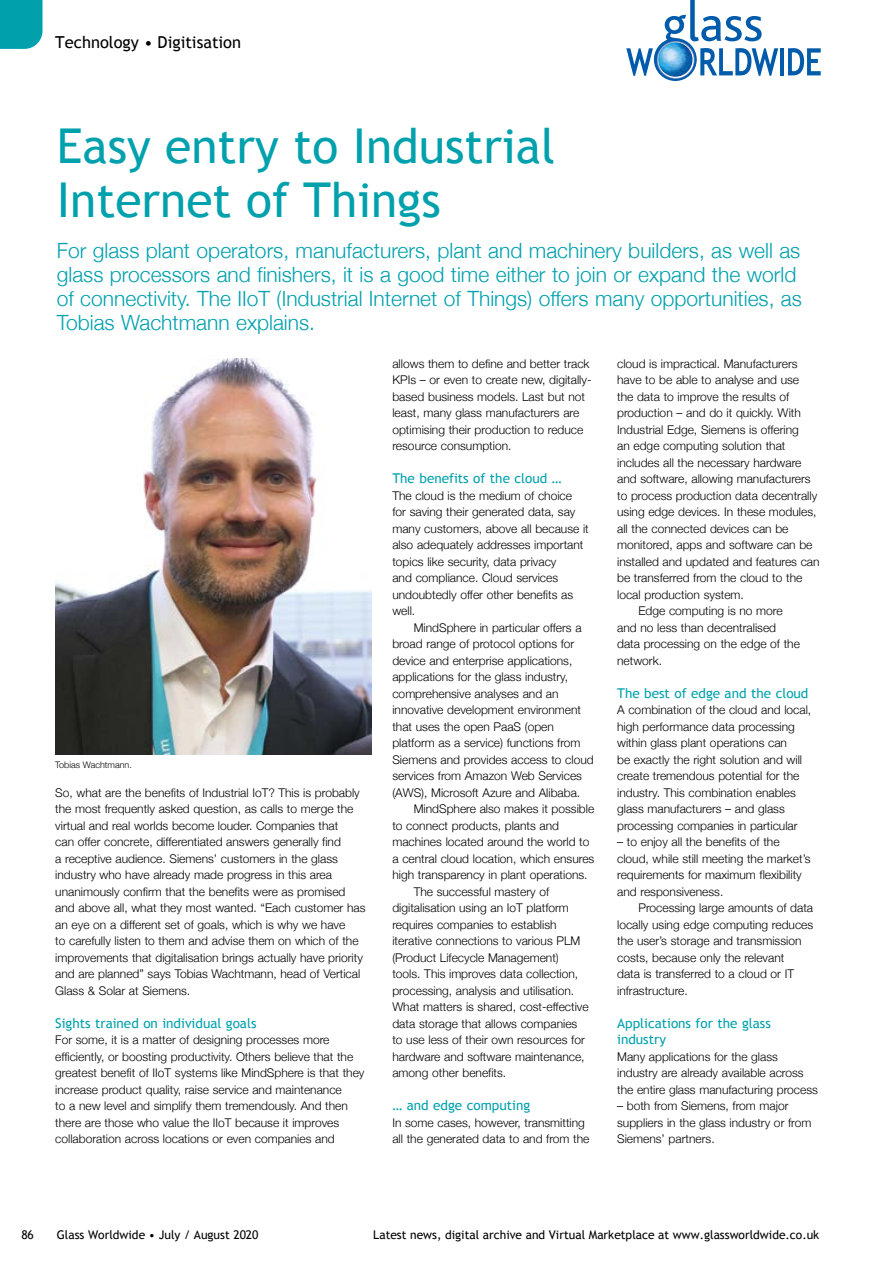
<style>
.page{position:relative;width:893px;height:1263px;background:#fff}
.page>*{position:absolute;margin:0;border:0;box-sizing:border-box;transform-origin:0 0}
.t1{font:48px/54px "Trebuchet MS";color:#00a1ad}
.t2{font:300 21px/24px "Helvetica Neue";color:#00a1ad}
.t3{font:16.5px "Trebuchet MS";color:#000}
.t4{font:13.5px/16.5px "Trebuchet MS";color:#00a1ad}
.t5{font:300 12px/16.5px "Helvetica Neue";color:#000}
.t6{font:12px "Trebuchet MS";color:#000}
.t7{font:300 9px "Helvetica Neue";color:#000}
</style>
<div class="page">
<svg style="left:0;top:0;width:43px;height:49px;background:#0ba5b0"></svg>
<img style="left:55px;top:359px;width:316px;height:396px">
<hr style="left:780px;top:48px;width:4px;height:27px;background:#005baa">
<svg style="left:788px;top:48px;width:33px;height:27px"></svg>
<svg style="left:626px;top:0;width:152px;height:81px"></svg>
<svg style="left:656px;top:40px;width:39px;height:39px"></svg>
<img style="left:658px;top:42px;width:34px;height:35px;border-radius:17px">
<h3 class="t3" style="left:55px;top:32px;width:187px">Technology • Digitisation</h3>
<h1 class="t1" style="left:57px;top:120px;width:500px">Easy entry to Industrial<br>Internet of Things</h1>
<p class="t2" style="left:57px;top:237px;width:747px">For glass plant operators, manufacturers, plant and machinery builders, as well as glass processors and finishers, it is a good time either to join or expand the world of connectivity. The IIoT (Industrial Internet of Things) offers many opportunities, as Tobias Wachtmann explains.</p>
<p class="t5" style="left:392px;top:354px;width:201px">allows them to define and better track KPIs – or even to create new, digitally&shy;based business models. Last but not least, many glass manufacturers are optimising their production to reduce resource consumption.</p>
<p class="t4" style="left:392px;top:470px;width:171px">The benefits of the cloud …</p>
<p class="t5" style="left:392px;top:486px;width:198px">The cloud is the medium of choice<br>for saving their generated data, say many customers, above all because it also adequately addresses important topics like security, data privacy<br>and compliance. Cloud services undoubtedly offer other benefits as well.</p>
<p class="t5" style="left:392px;top:618px;width:203px;text-indent:21px">MindSphere in particular offers a broad range of protocol options for device and enterprise applications, applications for the glass industry, comprehensive analyses and an innovative development environment that uses the open PaaS (open platform as a service) functions from Siemens and provides access to cloud services from Amazon Web Services (AWS), Microsoft Azure and Alibaba.</p>
<p class="t5" style="left:414px;top:800px;width:182px">MindSphere also makes it possible</p>
<p class="t5" style="left:392px;top:816px;width:168px">to connect products, plants and</p>
<p class="t5" style="left:392px;top:833px;width:199px">machines located around the world to</p>
<p class="t5" style="left:392px;top:849px;width:203px">a central cloud location, which ensures</p>
<p class="t5" style="left:392px;top:866px;width:197px">high transparency in plant operations.</p>
<p class="t5" style="left:414px;top:882px;width:137px">The successful mastery of</p>
<p class="t5" style="left:392px;top:899px;width:178px">digitalisation using an IoT platform</p>
<p class="t5" style="left:392px;top:915px;width:166px">requires companies to establish</p>
<p class="t5" style="left:392px;top:932px;width:189px">iterative connections to various PLM</p>
<p class="t5" style="left:392px;top:948px;width:168px">(Product Lifecycle Management)</p>
<p class="t5" style="left:392px;top:965px;width:187px">tools. This improves data collection,</p>
<p class="t5" style="left:392px;top:981px;width:183px">processing, analysis and utilisation.</p>
<p class="t5" style="left:392px;top:998px;width:198px">What matters is shared, cost-effective</p>
<p class="t5" style="left:392px;top:1014px;width:186px">data storage that allows companies</p>
<p class="t5" style="left:392px;top:1031px;width:194px">to use less of their own resources for</p>
<p class="t5" style="left:392px;top:1047px;width:194px">hardware and software maintenance,</p>
<p class="t5" style="left:392px;top:1064px;width:115px">among other benefits.</p>
<p class="t4" style="left:392px;top:1097px;width:139px">… and edge computing</p>
<p class="t5" style="left:392px;top:1113px;width:199px">In some cases, however, transmitting all the generated data to and from the</p>
<p class="t5" style="left:617px;top:354px;width:182px">cloud is impractical. Manufacturers</p>
<p class="t5" style="left:617px;top:371px;width:183px">have to be able to analyse and use</p>
<p class="t5" style="left:617px;top:387px;width:174px">the data to improve the results of</p>
<p class="t5" style="left:617px;top:404px;width:185px">production – and do it quickly. With</p>
<p class="t5" style="left:617px;top:420px;width:183px">Industrial Edge, Siemens is offering</p>
<p class="t5" style="left:617px;top:437px;width:170px">an edge computing solution that</p>
<p class="t5" style="left:617px;top:453px;width:186px">includes all the necessary hardware</p>
<p class="t5" style="left:617px;top:470px;width:195px">and software, allowing manufacturers</p>
<p class="t5" style="left:617px;top:486px;width:202px">to process production data decentrally</p>
<p class="t5" style="left:617px;top:503px;width:201px">using edge devices. In these modules,</p>
<p class="t5" style="left:617px;top:519px;width:173px">all the connected devices can be</p>
<p class="t5" style="left:617px;top:536px;width:197px">monitored, apps and software can be</p>
<p class="t5" style="left:617px;top:552px;width:204px">installed and updated and features can</p>
<p class="t5" style="left:617px;top:569px;width:187px">be transferred from the cloud to the</p>
<p class="t5" style="left:617px;top:585px;width:128px">local production system.</p>
<p class="t5" style="left:638px;top:602px;width:146px">Edge computing is no more</p>
<p class="t5" style="left:617px;top:618px;width:160px">and no less than decentralised</p>
<p class="t5" style="left:617px;top:635px;width:184px">data processing on the edge of the</p>
<p class="t5" style="left:617px;top:651px;width:46px">network.</p>
<p class="t4" style="left:617px;top:685px;width:193px">The best of edge and the cloud</p>
<p class="t5" style="left:617px;top:701px;width:196px">A combination of the cloud and local, high performance data processing within glass plant operations can<br>be exactly the right solution and will create tremendous potential for the industry. This combination enables glass manufacturers – and glass processing companies in particular</p>
<p class="t5" style="left:617px;top:833px;width:195px">– to enjoy all the benefits of the cloud, while still meeting the market’s requirements for maximum flexibility and responsiveness.</p>
<p class="t5" style="left:617px;top:899px;width:198px;text-indent:21px">Processing large amounts of data locally using edge computing reduces the user’s storage and transmission costs, because only the relevant<br>data is transferred to a cloud or IT infrastructure.</p>
<p class="t4" style="left:617px;top:1015px;width:155px">Applications for the glass industry</p>
<p class="t5" style="left:617px;top:1047px;width:202px">Many applications for the glass industry are already available across the entire glass manufacturing process</p>
<p class="t5" style="left:617px;top:1097px;width:196px">– both from Siemens, from major suppliers in the glass industry or from<br>Siemens’ partners.</p>
<p class="t7" style="left:55px;top:757px;width:78px">Tobias Wachtmann.</p>
<p class="t5" style="left:55px;top:783px;width:312px">So, what are the benefits of Industrial IoT? This is probably the most frequently asked question, as calls to merge the virtual and real worlds become louder. Companies that<br>can offer concrete, differentiated answers generally find<br>a receptive audience. Siemens’ customers in the glass industry who have already made progress in this area unanimously confirm that the benefits were as promised and above all, what they most wanted. “Each customer has an eye on a different set of goals, which is why we have<br>to carefully listen to them and advise them on which of the improvements that digitalisation brings actually have priority and are planned” says Tobias Wachtmann, head of Vertical Glass &amp; Solar at Siemens.</p>
<p class="t4" style="left:55px;top:1015px;width:203px">Sights trained on individual goals</p>
<p class="t5" style="left:55px;top:1031px;width:311px">For some, it is a matter of designing processes more efficiently, or boosting productivity. Others believe that the greatest benefit of IIoT systems like MindSphere is that they increase product quality, raise service and maintenance<br>to a new level and simplify them tremendously. And then there are those who value the IIoT because it improves collaboration across locations or even companies and</p>
<p class="t6" style="left:21px;top:1228px;width:14px">86</p>
<p class="t6" style="left:57px;top:1228px;width:203px">Glass Worldwide • July / August 2020</p>
<p class="t6" style="left:373px;top:1228px;width:447px">Latest news, digital archive and Virtual Marketplace at www.glassworldwide.co.uk</p>
</div>
